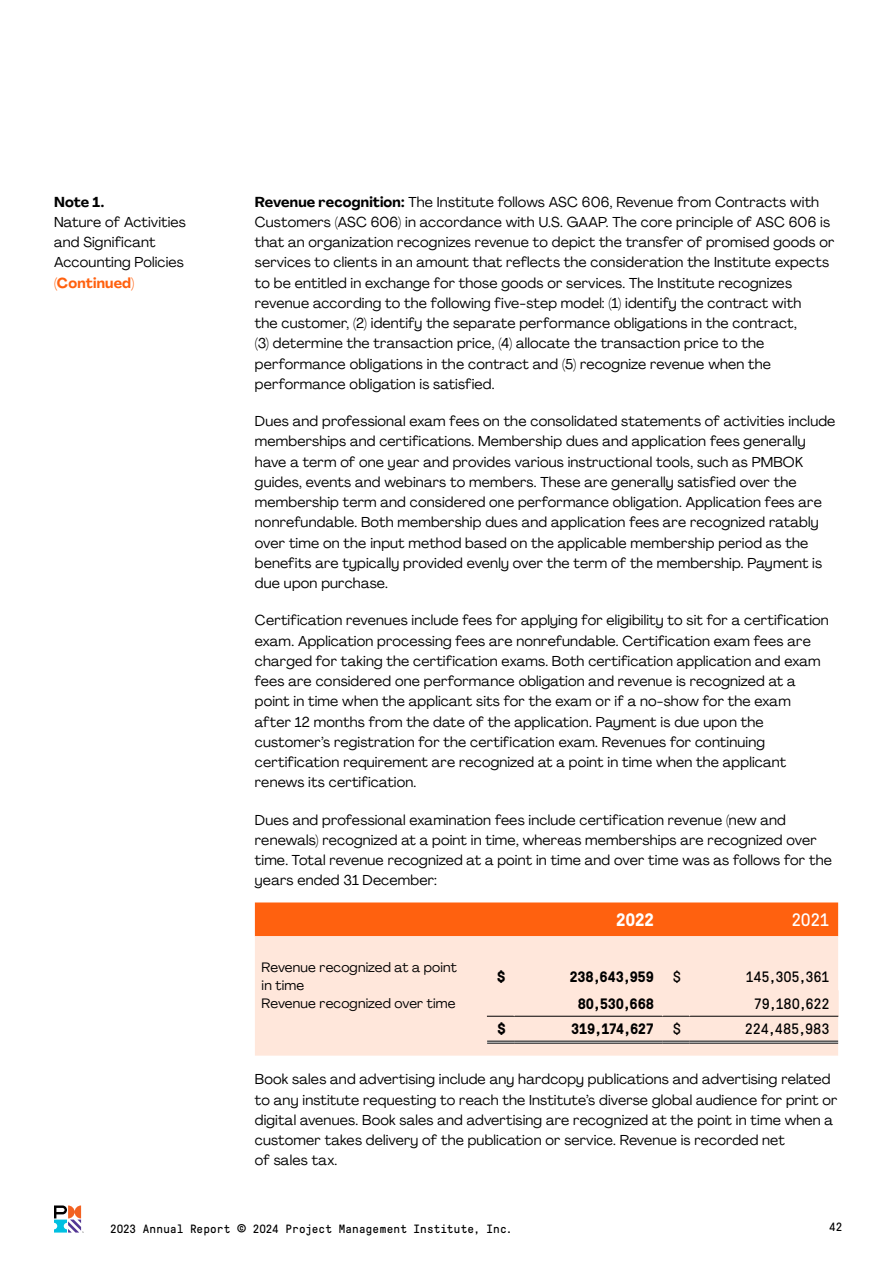
<style>
.page{position:relative;width:893px;height:1263px;background:#fff}
.page>*{position:absolute;margin:0;border:0;box-sizing:border-box;transform-origin:0 0}
.t1{font:700 18px "GT Pressura Mono";color:#fff}
.t2{font:18px "GT Pressura Mono";color:#fff}
.t3{font:700 15px "GT Pressura Mono";letter-spacing:-.015em;color:#000}
.t4{font:15px "GT Pressura Mono";letter-spacing:-.01em;color:#000}
.t5{font:14.25px/20.2px "Agrandir";letter-spacing:.01em;color:#000}
.t6{font:700 14.25px "Agrandir";letter-spacing:.01em;color:#ff610f}
.t7{font:700 14.25px "Agrandir";color:#000}
.t8{font:13.5px/18px "Agrandir";letter-spacing:.01em;color:#000}
.t9{font:12px "GT Pressura Mono";letter-spacing:.015em;color:#000}
.s1{font-weight:700}
.s2{font-weight:400}
.s3{font-size:16.5px}
</style>
<div class="page">
<svg style="left:54px;top:1205px;width:30px;height:28px"></svg>
<div style="left:255px;top:902px;width:583px;height:34px;background:#ff610f"></div>
<div style="left:255px;top:936px;width:583px;height:120px;background:#ffe7db"></div>
<hr style="left:514px;top:1041px;width:149px;height:3px;background:#fff">
<hr style="left:690px;top:1041px;width:148px;height:3px;background:#fff">
<svg style="left:838px;top:990px;width:1px;height:26px"></svg>
<hr style="left:514px;top:1016px;width:149px;height:1px;background:#000">
<hr style="left:690px;top:1016px;width:148px;height:1px;background:#000">
<svg style="left:487px;top:1041px;width:27px;height:3px"></svg>
<hr style="left:514px;top:1041px;width:149px;height:1px;background:#000">
<hr style="left:514px;top:1043px;width:149px;height:1px;background:#000">
<svg style="left:663px;top:1041px;width:27px;height:3px"></svg>
<hr style="left:690px;top:1041px;width:148px;height:1px;background:#000">
<hr style="left:690px;top:1043px;width:148px;height:1px;background:#000">
<svg style="left:487px;top:990px;width:28px;height:27px"></svg>
<svg style="left:662px;top:990px;width:28px;height:27px"></svg>
<p class="t7" style="left:54px;top:193px;width:52px">Note 1.</p>
<p class="t5" style="left:54px;top:212px;width:133px">Nature of Activities and Significant<br>Accounting Policies</p>
<p class="t6" style="left:54px;top:274px;width:82px">(Continued)</p>
<p class="t5" style="left:255px;top:191px;width:581px"><span class="s1">Revenue recognition:</span> The Institute follows ASC 606, Revenue from Contracts with Customers (ASC 606) in accordance with U.S. GAAP. The core principle of ASC 606 is that an organization recognizes revenue to depict the transfer of promised goods or services to clients in an amount that reflects the consideration the Institute expects to be entitled in exchange for those goods or services. The Institute recognizes revenue according to the following five-step model: (1) identify the contract with<br>the customer, (2) identify the separate performance obligations in the contract,<br>(3) determine the transaction price, (4) allocate the transaction price to the performance obligations in the contract and (5) recognize revenue when the performance obligation is satisfied.</p>
<p class="t5" style="left:255px;top:411px;width:582px">Dues and professional exam fees on the consolidated statements of activities include memberships and certifications. Membership dues and application fees generally have a term of one year and provides various instructional tools, such as PMBOK guides, events and webinars to members. These are generally satisfied over the membership term and considered one performance obligation. Application fees are nonrefundable. Both membership dues and application fees are recognized ratably over time on the input method based on the applicable membership period as the benefits are typically provided evenly over the term of the membership. Payment is due upon purchase.</p>
<p class="t5" style="left:255px;top:610px;width:575px">Certification revenues include fees for applying for eligibility to sit for a certification exam. Application processing fees are nonrefundable. Certification exam fees are charged for taking the certification exams. Both certification application and exam fees are considered one performance obligation and revenue is recognized at a point in time when the applicant sits for the exam or if a no-show for the exam after 12 months from the date of the application. Payment is due upon the customer’s registration for the certification exam. Revenues for continuing certification requirement are recognized at a point in time when the applicant renews its certification.</p>
<p class="t5" style="left:255px;top:809px;width:578px">Dues and professional examination fees include certification revenue (new and renewals) recognized at a point in time, whereas memberships are recognized over time. Total revenue recognized at a point in time and over time was as follows for the years ended 31 December:</p>
<p class="t1" style="left:616px;top:910px;width:40px">2022</p>
<p class="t2" style="left:791px;top:911px;width:39px">2021</p>
<p class="t8" style="left:262px;top:958px;width:197px">Revenue recognized at a point in time</p>
<p class="t3" style="left:497px;top:969px;width:10px">$</p>
<p class="t3" style="left:570px;top:969px;width:86px">238,643,959</p>
<p class="t4" style="left:673px;top:969px;width:10px">$</p>
<p class="t4" style="left:745px;top:969px;width:86px">145,305,361</p>
<p class="t8" style="left:262px;top:994px;width:196px">Revenue recognized over time</p>
<p class="t3" style="left:578px;top:996px;width:78px">80,530,668</p>
<p class="t4" style="left:754px;top:996px;width:77px">79,180,622</p>
<p class="t3" style="left:497px;top:1021px;width:10px">$</p>
<p class="t3" style="left:571px;top:1021px;width:111px">319,174,627 <span class="s2">$</span></p>
<p class="t4" style="left:745px;top:1021px;width:86px">224,485,983</p>
<p class="t5" style="left:255px;top:1069px;width:584px">Book sales and advertising include any hardcopy publications and advertising related to any institute requesting to reach the Institute’s diverse global audience for print or digital avenues. Book sales and advertising are recognized at the point in time when a customer takes delivery of the publication or service. Revenue is recorded net<br>of sales tax.</p>
<p class="t9" style="left:110px;top:1222px;width:404px">2023 Annual Report <span class="s3">©</span> 2024 Project Management Institute, Inc.</p>
<p class="t9" style="left:829px;top:1220px;width:15px">42</p>
</div>
